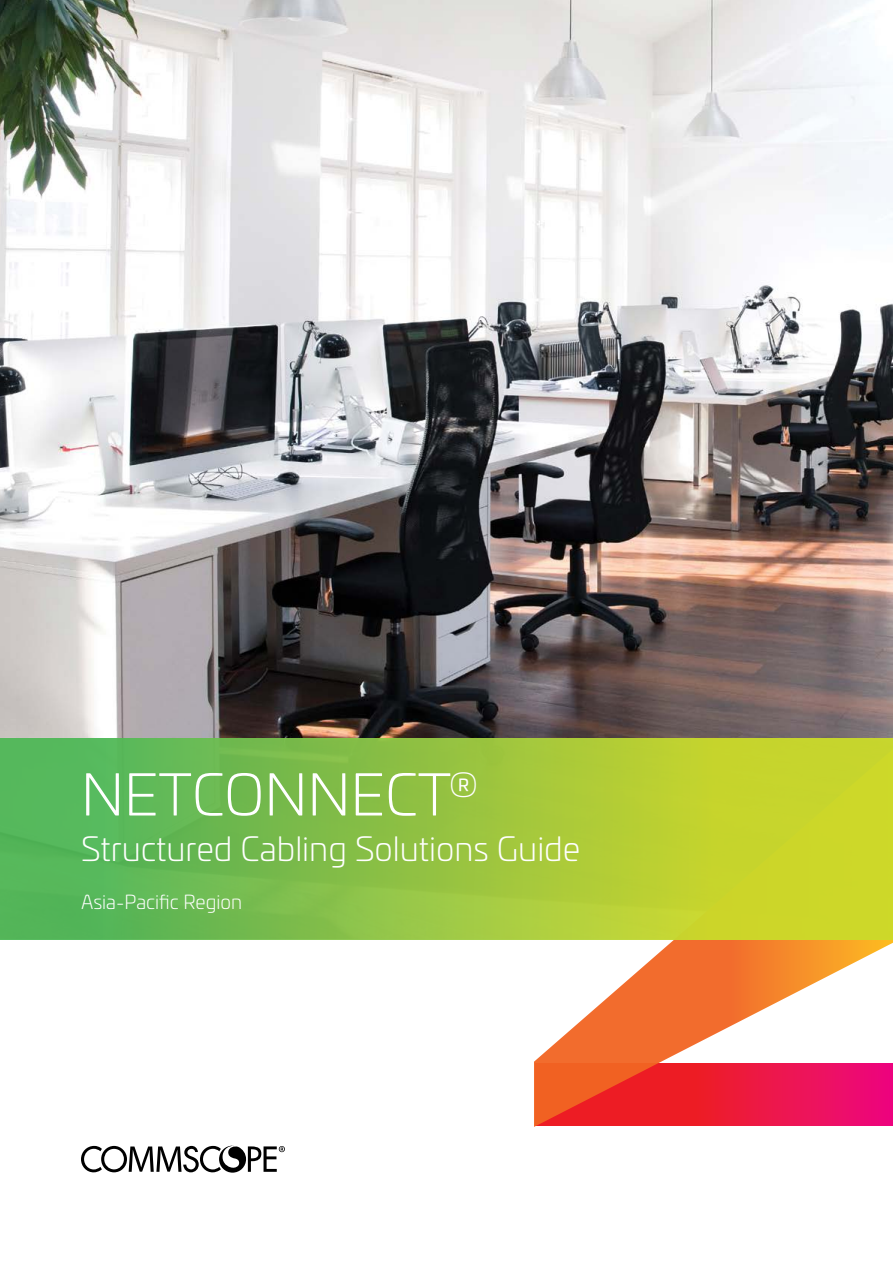
<style>
.page{position:relative;width:893px;height:1263px;background:#fff}
.page>*{position:absolute;margin:0;border:0;box-sizing:border-box;transform-origin:0 0}
.t1{font:300 57px "Univia Pro";color:#fff}
.t2{font:300 33.3px "Univia Pro";color:#fff}
.t3{font:300 19.2px "Univia Pro";color:#fff}
</style>
<div class="page">
<img style="left:0;top:0;width:893px;height:739px">
<svg style="left:534px;top:738px;width:359px;height:389px"></svg>
<div style="left:0;top:739px;width:893px;height:200px;background:linear-gradient(to right,#4cb25f,#ddd924)"></div>
<svg style="left:81px;top:1145px;width:204px;height:27px"></svg>
<h1 class="t1" style="left:81px;top:754px;width:399px">NETCONNECT<sup>®</sup></h1>
<p class="t2" style="left:81px;top:825px;width:501px">Structured Cabling Solutions Guide</p>
<p class="t3" style="left:81px;top:888px;width:163px">Asia-Pacific Region</p>
</div>
